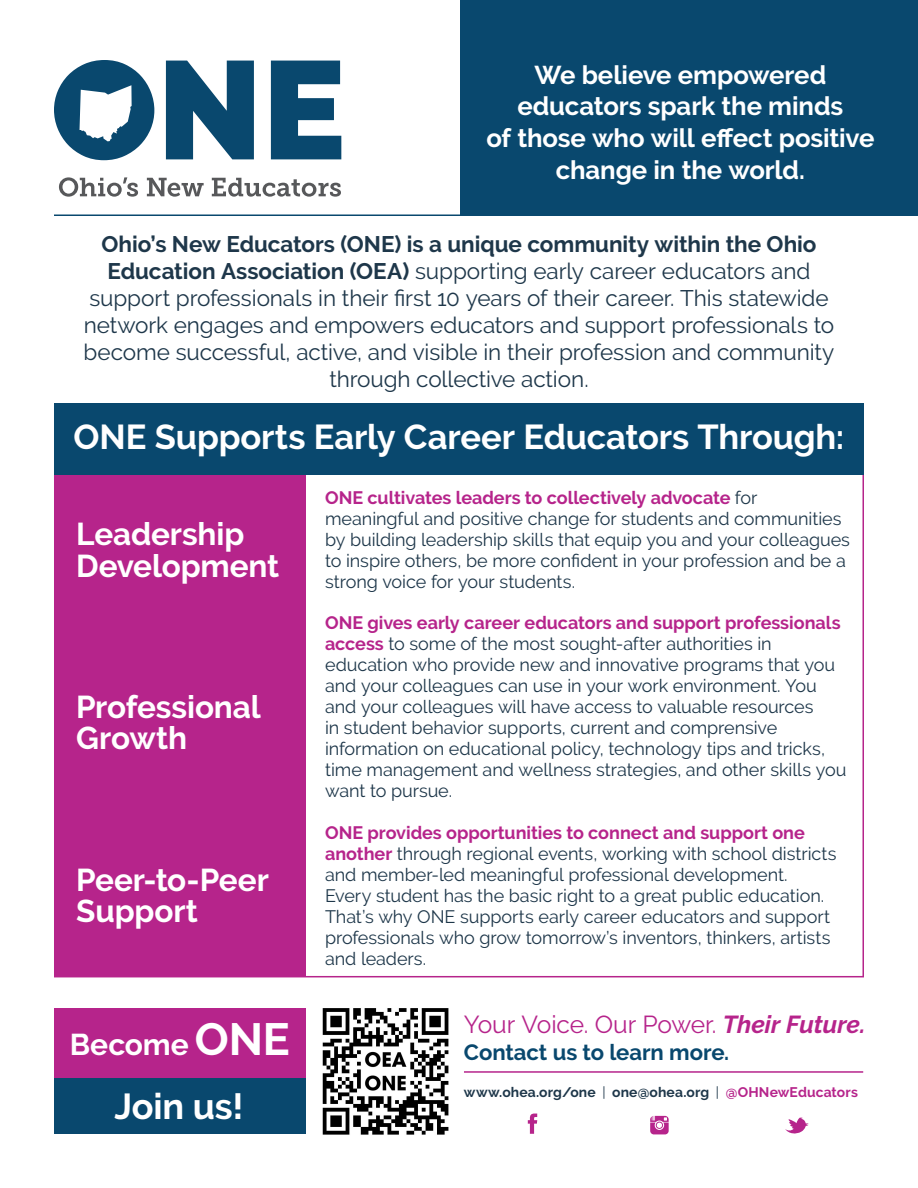
<style>
.page{position:relative;width:918px;height:1188px;background:#fff}
.page>*{position:absolute;margin:0;border:0;box-sizing:border-box;transform-origin:0 0}
.t1{font:700 36px "Raleway";letter-spacing:-.005em;color:#fff}
.Body_Text{font:700 34.5px "Raleway";letter-spacing:-.005em;color:#fff}
.Body_Text-2{font:700 31.5px/31.5px "Raleway";letter-spacing:-.005em;color:#fff}
.t2{font:700 30px "Raleway";letter-spacing:-.005em;color:#fff}
.t3{font:700 25.65px/31.8px "Raleway";letter-spacing:-.005em;color:#fff;text-align:center}
.Body_Text-3{font:24.6px "Raleway";letter-spacing:-.005em;color:#b6248b}
.Body_Text-4{font:22.5px/27px "Raleway";letter-spacing:-.005em;color:#1e374a;text-align:center}
.Body_Text-5{font:700 22.05px "Raleway";letter-spacing:-.005em;color:#09486e}
.Body_Text-6{font:18px/21px "Raleway";letter-spacing:-.005em;color:#1e374a}
.t4{font:700 13.8px "Raleway";letter-spacing:.01em;color:#1e374a}
.s1{font-weight:700}
.s2{font-size:45px}
.s3{font-weight:700;color:#b6248b}
.s4{font-weight:700;font-style:italic}
.s5{font-weight:400}
.s6{color:#b6248b}
</style>
<div class="page">
<div style="left:460px;top:0;width:458px;height:215px;background:#09486e"></div>
<svg style="left:166px;top:61px;width:88px;height:98px"></svg>
<svg style="left:271px;top:61px;width:70px;height:98px"></svg>
<svg style="left:59px;top:177px;width:79px;height:20px"></svg>
<svg style="left:147px;top:178px;width:57px;height:19px"></svg>
<svg style="left:212px;top:178px;width:129px;height:19px"></svg>
<svg style="left:54px;top:60px;width:100px;height:100px"></svg>
<hr style="left:54px;top:215px;width:864px;height:1px;background:#09486e">
<div style="left:54px;top:1008px;width:252px;height:71px;background:#b6248b"></div>
<div style="left:54px;top:1079px;width:252px;height:55px;background:#09486e"></div>
<svg style="left:528px;top:1114px;width:9px;height:20px"></svg>
<svg style="left:650px;top:1116px;width:19px;height:18px"></svg>
<svg style="left:785px;top:1117px;width:24px;height:17px"></svg>
<hr style="left:464px;top:1071px;width:399px;height:2px;background:#b6248b">
<div style="left:54px;top:403px;width:252px;height:574px;background:#b6248b"></div>
<div style="left:54px;top:403px;width:810px;height:71px;background:#09486e"></div>
<img style="left:322px;top:1008px;width:127px;height:127px">
<p class="t3" style="left:486px;top:59px;width:390px">We believe empowered educators spark the minds<br>of those who will effect positive change in the world.</p>
<p class="Body_Text-4" style="left:84px;top:230px;width:752px"><span class="s1">Ohio’s New Educators (ONE) is a unique community within the Ohio Education Association (OEA)</span> supporting early career educators and support professionals in their first 10 years of their career. This statewide network engages and empowers educators and support professionals to become successful, active, and visible in their profession and community through collective action.</p>
<p class="Body_Text" style="left:74px;top:417px;width:772px">ONE Supports Early Career Educators Through:</p>
<p class="Body_Text-2" style="left:76px;top:518px;width:205px">Leadership<br>Development</p>
<p class="Body_Text-2" style="left:76px;top:691px;width:186px">Professional<br>Growth</p>
<p class="Body_Text-2" style="left:76px;top:864px;width:194px">Peer-to-Peer<br>Support</p>
<p class="t2" style="left:70px;top:1028px;width:222px">Become <span class="s2">ONE</span></p>
<p class="t1" style="left:115px;top:1086px;width:131px">Join us!</p>
<p class="Body_Text-6" style="left:325px;top:487px;width:526px"><span class="s3">ONE cultivates leaders to collectively advocate</span> for meaningful and positive change for students and communities by building leadership skills that equip you and your colleagues to inspire others, be more confident in your profession and be a strong voice for your students.</p>
<p class="Body_Text-6" style="left:325px;top:612px;width:523px"><span class="s3">ONE gives early career educators and support professionals access</span> to some of the most sought-after authorities in education who provide new and innovative programs that you and your colleagues can use in your work environment. You and your colleagues will have access to valuable resources<br>in student behavior supports, current and comprensive information on educational policy, technology tips and tricks, time management and wellness strategies, and other skills you want to pursue.</p>
<p class="Body_Text-6" style="left:325px;top:822px;width:513px"><span class="s3">ONE provides opportunities to connect and support one another</span> through regional events, working with school districts and member-led meaningful professional development.<br>Every student has the basic right to a great public education.<br>That’s why ONE supports early career educators and support professionals who grow tomorrow’s inventors, thinkers, artists and leaders.</p>
<p class="Body_Text-3" style="left:464px;top:1010px;width:403px">Your Voice. Our Power. <span class="s4">Their Future.</span></p>
<p class="Body_Text-5" style="left:464px;top:1039px;width:267px">Contact us to learn more.</p>
<p class="t4" style="left:464px;top:1085px;width:395px">www.ohea.org/one <span class="s5">|</span> one@ohea.org <span class="s5">|</span> <span class="s6">@OHNewEducators</span></p>
</div>
